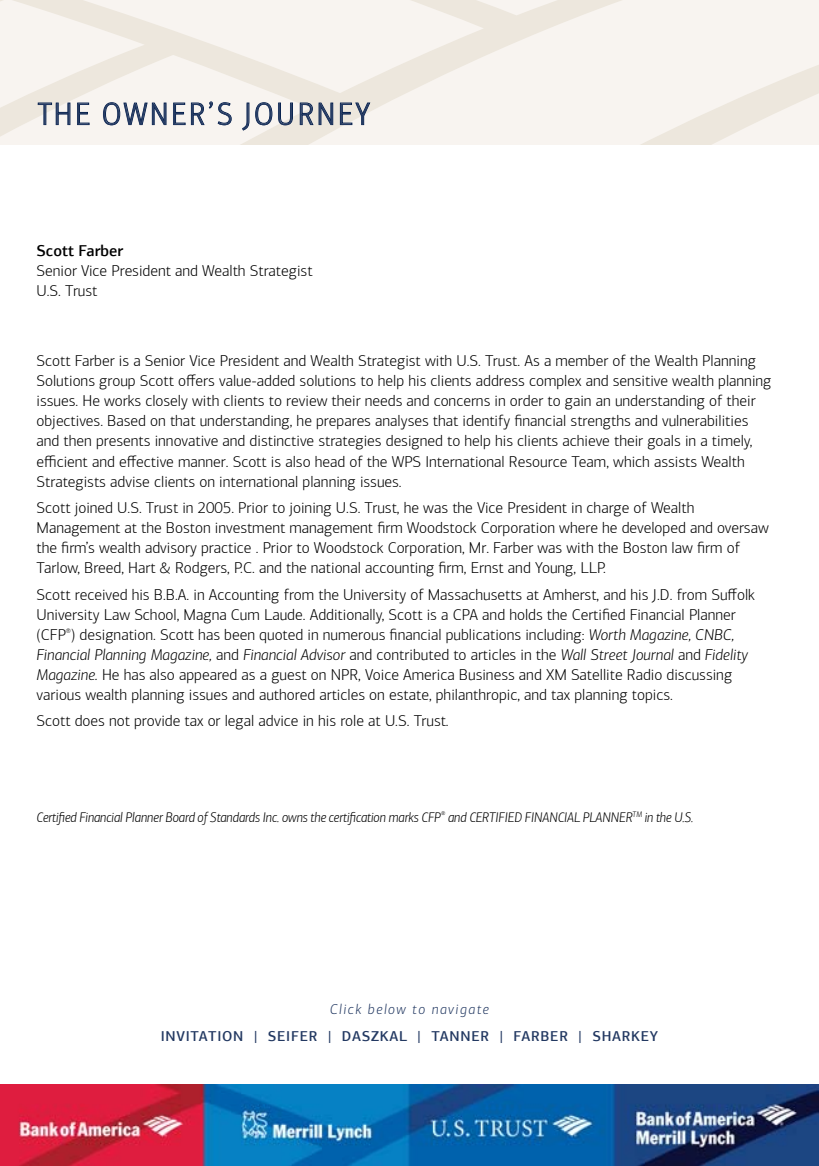
<style>
.page{position:relative;width:819px;height:1166px;background:#fff}
.page>*{position:absolute;margin:0;border:0;box-sizing:border-box;transform-origin:0 0}
.t1{font:300 31.5px "Connections Cond";letter-spacing:.1em;color:#233962}
.t2{font:300 15.75px/20.1px "Connections";color:#000}
.t3{font:500 15.75px "Connections";color:#000}
.t4{font:500 14.35px "Connections";letter-spacing:.05em;color:#233962}
.t5{font:italic 300 14.35px "Connections";letter-spacing:.1em;color:#233962}
.t6{font:italic 300 14px "Connections Cond";color:#000}
.s1{font-style:italic}
</style>
<div class="page">
<svg style="left:0;top:0;width:819px;height:145px;fill:#f8f4f0"></svg>
<svg style="left:37px;top:102px;width:34px;height:23px"></svg>
<svg style="left:77px;top:102px;width:13px;height:23px"></svg>
<svg style="left:103px;top:102px;width:64px;height:24px"></svg>
<svg style="left:173px;top:101px;width:59px;height:25px"></svg>
<svg style="left:242px;top:102px;width:51px;height:29px"></svg>
<svg style="left:299px;top:102px;width:35px;height:24px"></svg>
<svg style="left:340px;top:102px;width:31px;height:23px"></svg>
<img style="left:0;top:1084px;width:819px;height:82px">
<h1 class="t1" style="left:38px;top:97px;width:333px">THE OWNER’s JOURNEY</h1>
<p class="t3" style="left:37px;top:241px;width:88px">SCOTT FARBER</p>
<p class="t2" style="left:37px;top:261px;width:278px">Senior Vice President and Wealth Strategist<br>U.S. Trust</p>
<p class="t2" style="left:37px;top:351px;width:736px">Scott Farber is a Senior Vice President and Wealth Strategist with U.S. Trust. As a member of the Wealth Planning Solutions group Scott offers value-added solutions to help his clients address complex and sensitive wealth planning issues. He works closely with clients to review their needs and concerns in order to gain an understanding of their objectives. Based on that understanding, he prepares analyses that identify financial strengths and vulnerabilities and then presents innovative and distinctive strategies designed to help his clients achieve their goals in a timely, efficient and effective manner. Scott is also head of the WPS International Resource Team, which assists Wealth Strategists advise clients on international planning issues.</p>
<p class="t2" style="left:37px;top:498px;width:734px">Scott joined U.S. Trust in 2005. Prior to joining U.S. Trust, he was the Vice President in charge of Wealth Management at the Boston investment management firm Woodstock Corporation where he developed and oversaw the firm’s wealth advisory practice . Prior to Woodstock Corporation, Mr. Farber was with the Boston law firm of Tarlow, Breed, Hart &amp; Rodgers, P.C. and the national accounting firm, Ernst and Young, LLP.</p>
<p class="t2" style="left:37px;top:584px;width:720px">Scott received his B.B.A. in Accounting from the University of Massachusetts at Amherst, and his J.D. from Suffolk University Law School, Magna Cum Laude. Additionally, Scott is a CPA and holds the Certified Financial Planner (CFP<sup>®</sup>) designation. Scott has been quoted in numerous financial publications including: <span class="s1">Worth Magazine, CNBC, Financial Planning Magazine,</span> and <span class="s1">Financial Advisor</span> and contributed to articles in the <span class="s1">Wall Street Journal</span> and <span class="s1">Fidelity Magazine.</span> He has also appeared as a guest on NPR, Voice America Business and XM Satellite Radio discussing various wealth planning issues and authored articles on estate, philanthropic, and tax planning topics.</p>
<p class="t2" style="left:37px;top:711px;width:414px">Scott does not provide tax or legal advice in his role at U.S. Trust.</p>
<p class="t6" style="left:37px;top:810px;width:658px">Certified Financial Planner Board of Standards Inc. owns the certification marks CFP<sup>®</sup> and CERTIFIED FINANCIAL PLANNER<sup>tm</sup> in the U.S.</p>
<p class="t5" style="left:330px;top:1001px;width:161px">Click below to navigate</p>
<p class="t4" style="left:161px;top:1027px;width:40px">INVITAT</p>
<p class="t4" style="left:217px;top:1027px;width:83px">ION | SEIFER</p>
<p class="t4" style="left:328px;top:1027px;width:195px">| DASZKAL | TANNER | FAR</p>
<p class="t4" style="left:540px;top:1027px;width:19px">BER</p>
<p class="t4" style="left:578px;top:1027px;width:45px">| SHARKEY</p>
</div>
